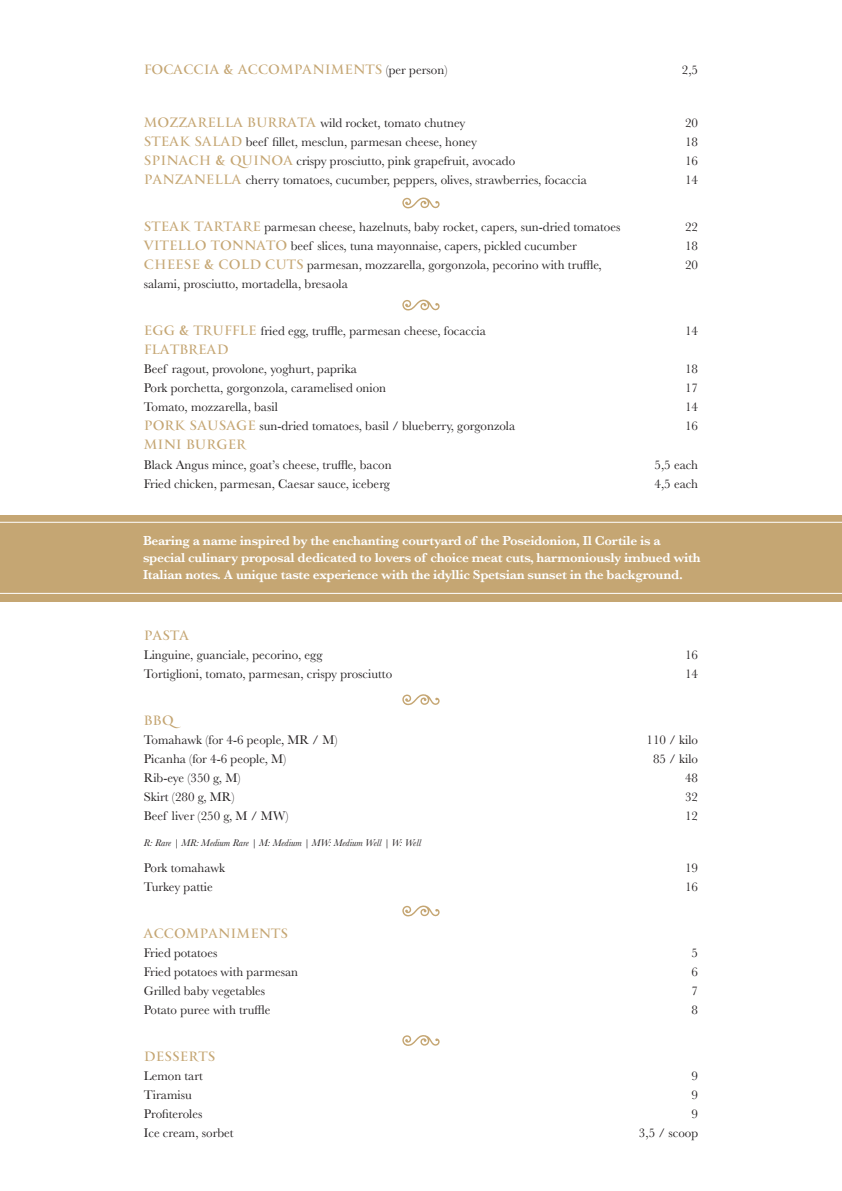
<style>
.page{position:relative;width:842px;height:1191px;background:#fff}
.page>*{position:absolute;margin:0;border:0;box-sizing:border-box;transform-origin:0 0}
.t1{font:600 13.5px/17px "Baskerville";letter-spacing:-.02em;color:#fff}
.t2{font:13px "Baskerville";color:#231f20}
.t3{font:13px "PF Monumenta";color:#c5a673}
.t4{font:italic 10px "Baskerville";color:#231f20}
.s1{font-family:"Baskerville";color:#231f20}
.s2{font-family:"PF Monumenta";color:#c5a673}
</style>
<div class="page">
<div style="left:0;top:515px;width:842px;height:87px;background:#c5a673"></div>
<svg style="left:0;top:522px;width:842px;height:72px"></svg>
<svg style="left:402px;top:299px;width:38px;height:12px"></svg>
<svg style="left:402px;top:197px;width:38px;height:12px"></svg>
<svg style="left:402px;top:905px;width:38px;height:11px"></svg>
<svg style="left:402px;top:694px;width:38px;height:11px"></svg>
<svg style="left:402px;top:1035px;width:38px;height:11px"></svg>
<p class="t3" style="left:144px;top:61px;width:305px">FOCACCIA &amp; ACCOMPANIMENTs <span class="s1">(per person)</span></p>
<p class="t2" style="left:682px;top:62px;width:18px">2,5</p>
<p class="t2" style="left:144px;top:115px;width:323px"><span class="s2">MOZZARELLA BURRATA</span> wild rocket, tomato chutney</p>
<p class="t2" style="left:685px;top:115px;width:14px">20</p>
<p class="t2" style="left:144px;top:134px;width:335px"><span class="s2">STEAK SALAD</span> beef fillet, mesclun, parmesan cheese, honey</p>
<p class="t2" style="left:685px;top:134px;width:14px">18</p>
<p class="t2" style="left:144px;top:153px;width:373px"><span class="s2">SPINACH &amp; QUINOA</span> crispy prosciutto, pink grapefruit, avocado</p>
<p class="t2" style="left:685px;top:153px;width:14px">16</p>
<p class="t2" style="left:144px;top:172px;width:444px"><span class="s2">PANZANELLA</span> cherry tomatoes, cucumber, peppers, olives, strawberries, focaccia</p>
<p class="t2" style="left:685px;top:172px;width:14px">14</p>
<p class="t2" style="left:144px;top:219px;width:478px"><span class="s2">STEAK TARTARE</span> parmesan cheese, hazelnuts, baby rocket, capers, sun-dried tomatoes</p>
<p class="t2" style="left:685px;top:219px;width:14px">22</p>
<p class="t2" style="left:144px;top:238px;width:434px"><span class="s2">VITELLO TONNATO</span> beef slices, tuna mayonnaise, capers, pickled cucumber</p>
<p class="t2" style="left:685px;top:238px;width:14px">18</p>
<p class="t2" style="left:144px;top:257px;width:459px"><span class="s2">CHEESE &amp; COLD CUTS</span> parmesan, mozzarella, gorgonzola, pecorino with truffle,</p>
<p class="t2" style="left:685px;top:257px;width:14px">20</p>
<p class="t2" style="left:144px;top:276px;width:205px">salami, prosciutto, mortadella, bresaola</p>
<p class="t2" style="left:144px;top:323px;width:344px"><span class="s2">EGG &amp; TRUFFLE</span> fried egg, truffle, parmesan cheese, focaccia</p>
<p class="t2" style="left:685px;top:323px;width:14px">14</p>
<p class="t3" style="left:144px;top:341px;width:86px">FLATBREAD</p>
<p class="t2" style="left:144px;top:361px;width:215px">Beef ragout, provolone, yoghurt, paprika</p>
<p class="t2" style="left:685px;top:361px;width:14px">18</p>
<p class="t2" style="left:144px;top:380px;width:244px">Pork porchetta, gorgonzola, caramelised onion</p>
<p class="t2" style="left:685px;top:380px;width:14px">17</p>
<p class="t2" style="left:144px;top:399px;width:135px">Tomato, mozzarella, basil</p>
<p class="t2" style="left:685px;top:399px;width:14px">14</p>
<p class="t2" style="left:144px;top:418px;width:373px"><span class="s2">PORK SAUSAGE</span> sun-dried tomatoes, basil / blueberry, gorgonzola</p>
<p class="t2" style="left:685px;top:418px;width:14px">16</p>
<p class="t3" style="left:144px;top:436px;width:104px">ΜINI BURGER</p>
<p class="t2" style="left:144px;top:456px;width:249px">Black Angus mince, goat’s cheese, truffle, bacon</p>
<p class="t2" style="left:654px;top:456px;width:45px">5,5 each</p>
<p class="t2" style="left:144px;top:475px;width:248px">Fried chicken, parmesan, Caesar sauce, iceberg</p>
<p class="t2" style="left:654px;top:475px;width:45px">4,5 each</p>
<p class="t1" style="left:143px;top:532px;width:559px">Bearing a name inspired by the enchanting courtyard of the Poseidonion, Il Cortile is a special culinary proposal dedicated to lovers of choice meat cuts, harmoniously imbued with<br>Italian notes. A unique taste experience with the idyllic Spetsian sunset in the background.</p>
<p class="t3" style="left:144px;top:627px;width:47px">PASTA</p>
<p class="t2" style="left:144px;top:646px;width:180px">Linguine, guanciale, pecorino, egg</p>
<p class="t2" style="left:685px;top:646px;width:14px">16</p>
<p class="t2" style="left:144px;top:665px;width:250px">Tortiglioni, tomato, parmesan, crispy prosciutto</p>
<p class="t2" style="left:685px;top:665px;width:14px">14</p>
<p class="t3" style="left:144px;top:712px;width:39px">BBQ</p>
<p class="t2" style="left:144px;top:731px;width:195px">Tomahawk (for 4-6 people, MR / M)</p>
<p class="t2" style="left:646px;top:731px;width:53px">110 / kilo</p>
<p class="t2" style="left:144px;top:750px;width:144px">Picanha (for 4-6 people, M)</p>
<p class="t2" style="left:653px;top:750px;width:47px">85 / kilo</p>
<p class="t2" style="left:144px;top:769px;width:98px">Rib-eye (350 g, M)</p>
<p class="t2" style="left:685px;top:769px;width:14px">48</p>
<p class="t2" style="left:144px;top:788px;width:92px">Skirt (280 g, MR)</p>
<p class="t2" style="left:685px;top:788px;width:14px">32</p>
<p class="t2" style="left:144px;top:807px;width:146px">Beef liver (250 g, M / MW)</p>
<p class="t2" style="left:685px;top:807px;width:14px">12</p>
<p class="t4" style="left:144px;top:835px;width:279px">R: Rare | MR: Medium Rare | M: Medium | MW: Medium Well | W: Well</p>
<p class="t2" style="left:144px;top:859px;width:83px">Pork tomahawk</p>
<p class="t2" style="left:685px;top:859px;width:14px">19</p>
<p class="t2" style="left:144px;top:878px;width:71px">Turkey pattie</p>
<p class="t2" style="left:685px;top:878px;width:14px">16</p>
<p class="t3" style="left:144px;top:924px;width:146px">ACCOMPANIMENTS</p>
<p class="t2" style="left:144px;top:944px;width:75px">Fried potatoes</p>
<p class="t2" style="left:692px;top:944px;width:8px">5</p>
<p class="t2" style="left:144px;top:963px;width:156px">Fried potatoes with parmesan</p>
<p class="t2" style="left:692px;top:963px;width:8px">6</p>
<p class="t2" style="left:144px;top:982px;width:123px">Grilled baby vegetables</p>
<p class="t2" style="left:692px;top:982px;width:8px">7</p>
<p class="t2" style="left:144px;top:1001px;width:128px">Potato puree with truffle</p>
<p class="t2" style="left:692px;top:1001px;width:8px">8</p>
<p class="t3" style="left:144px;top:1047px;width:73px">DESSERTs</p>
<p class="t2" style="left:144px;top:1067px;width:61px">Lemon tart</p>
<p class="t2" style="left:692px;top:1067px;width:8px">9</p>
<p class="t2" style="left:144px;top:1086px;width:49px">Tiramisu</p>
<p class="t2" style="left:692px;top:1086px;width:8px">9</p>
<p class="t2" style="left:144px;top:1105px;width:60px">Profiteroles</p>
<p class="t2" style="left:692px;top:1105px;width:8px">9</p>
<p class="t2" style="left:144px;top:1124px;width:91px">Ice cream, sorbet</p>
<p class="t2" style="left:639px;top:1124px;width:61px">3,5 / scoop</p>
</div>
